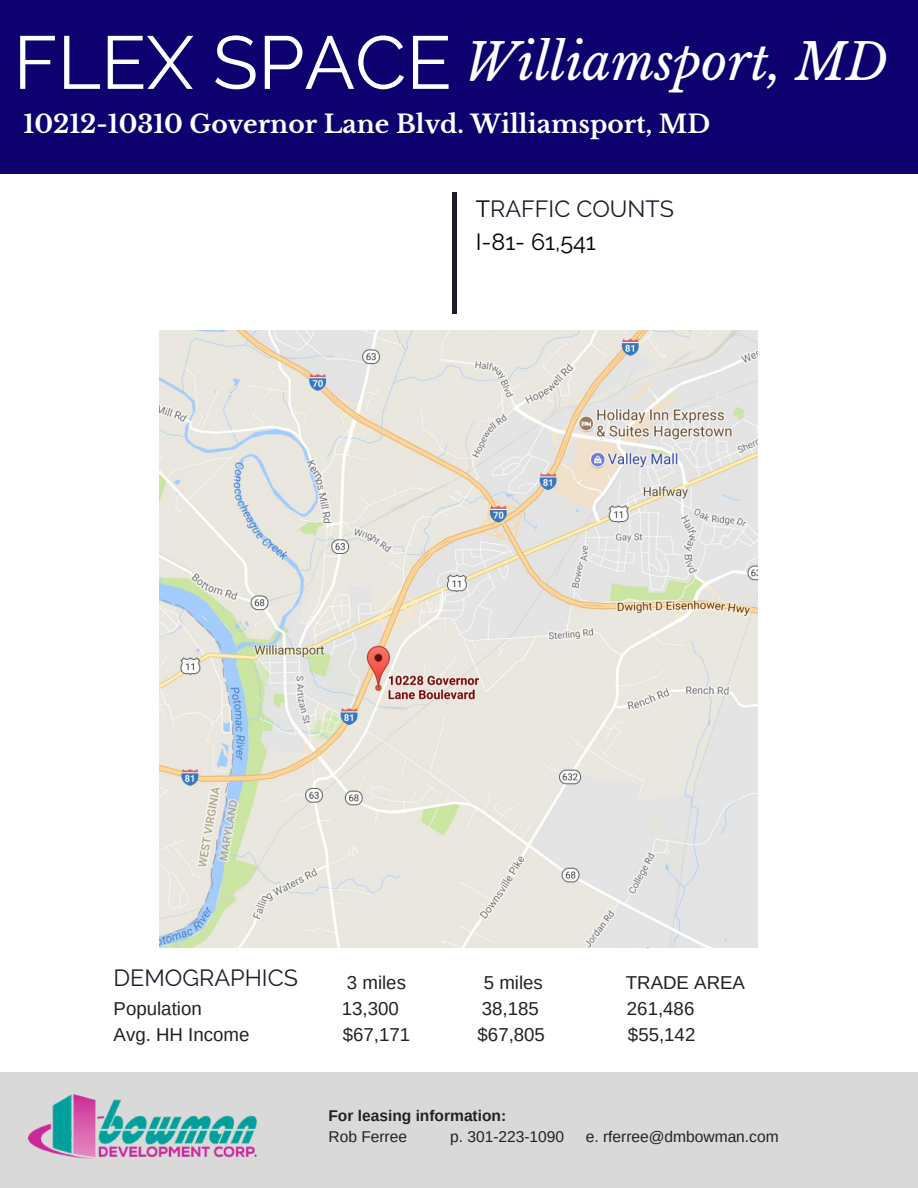
<style>
.page{position:relative;width:918px;height:1188px;background:#fff}
.page>*{position:absolute;margin:0;border:0;box-sizing:border-box;transform-origin:0 0}
.t1{font:74.7px "Raleway";color:#fff}
.t2{font:italic 55.95px "Libre Baskerville";color:#fff}
.t3{font:italic 49.8px "Libre Baskerville";color:#fff}
.t4{font:700 24.9px "Libre Baskerville";color:#fff}
.t5{font:23.4px/32.7px "Raleway";color:#000}
.t6{font:23.4px "Raleway";color:#1d1e2b}
.t7{font:18.75px "Arimo";color:#222}
.t8{font:15.6px "Arimo";color:#222}
.t9{font:700 15.6px "Arimo";color:#222}
.s1{color:#1d1e2b}
</style>
<div class="page">
<div style="left:0;top:1072px;width:918px;height:116px;background:#d9d9d9"></div>
<img style="left:28px;top:1095px;width:228px;height:64px">
<div style="left:452px;top:192px;width:5px;height:122px;background:#1d1e2b"></div>
<div style="left:0;top:0;width:918px;height:173px;background:#0e016f"></div>
<img style="left:160px;top:331px;width:597px;height:616px">
<h2 class="t2" style="left:388px;top:18px;width:455px">Hagerstown, MD</h2>
<h1 class="t1" style="left:14px;top:19px;width:440px">FLEX SPACE</h1>
<h3 class="t4" style="left:24px;top:109px;width:688px">10212-10310 Governor Lane Blvd. Williamsport, MD</h3>
<h3 class="t3" style="left:465px;top:32px;width:425px">Williamsport, MD</h3>
<p class="t5" style="left:476px;top:193px;width:200px">T<span class="s1">RAFFIC COUNTS<br></span>I-81- 61,541</p>
<p class="t6" style="left:114px;top:964px;width:186px">DEMOGRAPHICS</p>
<p class="t7" style="left:347px;top:972px;width:61px">3 miles</p>
<p class="t7" style="left:484px;top:972px;width:61px">5 miles</p>
<p class="t7" style="left:626px;top:972px;width:121px">TRADE AREA</p>
<p class="t7" style="left:114px;top:998px;width:90px">Population</p>
<p class="t7" style="left:342px;top:998px;width:59px">13,300</p>
<p class="t7" style="left:482px;top:998px;width:59px">38,185</p>
<p class="t7" style="left:627px;top:998px;width:69px">261,486</p>
<p class="t7" style="left:114px;top:1024px;width:137px">Avg. HH Income</p>
<p class="t7" style="left:343px;top:1024px;width:69px">$67,171</p>
<p class="t7" style="left:478px;top:1024px;width:69px">$67,805</p>
<p class="t7" style="left:628px;top:1024px;width:69px">$55,142</p>
<p class="t9" style="left:328px;top:1106px;width:179px">For leasing information:</p>
<p class="t8" style="left:328px;top:1128px;width:80px">Rob Ferree</p>
<p class="t8" style="left:450px;top:1128px;width:116px">p. 301-223-1090</p>
<p class="t8" style="left:586px;top:1128px;width:194px">e. rferree@dmbowman.com</p>
</div>
